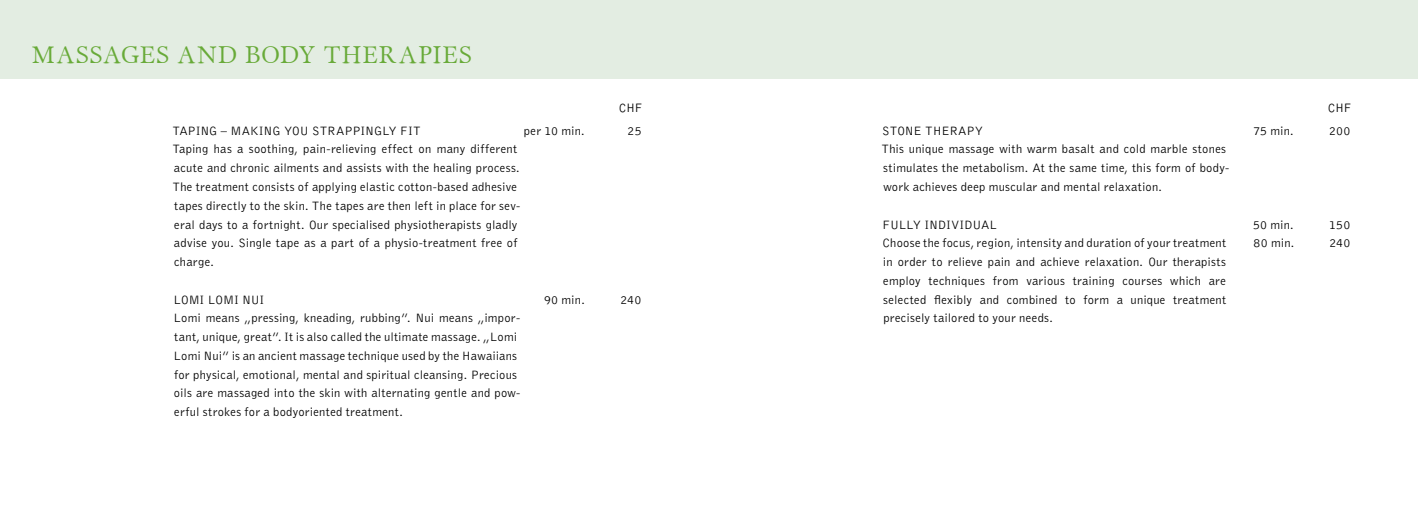
<style>
.page{position:relative;width:1418px;height:525px;background:#fff}
.page>*{position:absolute;margin:0;border:0;box-sizing:border-box;transform-origin:0 0}
.t1{font:25px "Miramar";letter-spacing:.05em;color:#68aa38}
.t2{font:300 12.5px/18.8px "Bell Gothic Std";letter-spacing:.02em;color:#000}
.t3{font:300 12.5px "Bell Gothic Std";letter-spacing:-.01em;color:#000}
.t4{font:300 12.5px "Bell Gothic Std";letter-spacing:-.015em;color:#000}
.t5{font:300 12.5px "Bell Gothic";letter-spacing:-.02em;color:#000}
</style>
<div class="page">
<div style="left:0;top:0;width:1417px;height:78px;background:#e3ede2"></div>
<h1 class="t1" style="left:32px;top:41px;width:441px">MASSAGES AND BODY THERAPIES</h1>
<p class="t5" style="left:619px;top:101px;width:25px">CHF</p>
<p class="t5" style="left:1327px;top:101px;width:25px">CHF</p>
<p class="t3" style="left:882px;top:124px;width:102px">STONE THERAPY</p>
<p class="t2" style="left:1253px;top:121px;width:42px">75 min.</p>
<p class="t2" style="left:1329px;top:121px;width:23px">200</p>
<p class="t2" style="left:881px;top:140px;width:349px">This unique massage with warm basalt and cold marble stones stimulates the metabolism. At the same time, this form of body&shy;work achieves deep muscular and mental relaxation.</p>
<p class="t4" style="left:882px;top:217px;width:116px">FULLY INDIVIDUAL</p>
<p class="t2" style="left:1252px;top:215px;width:42px">50 min.</p>
<p class="t2" style="left:1329px;top:215px;width:23px">150</p>
<p class="t2" style="left:882px;top:234px;width:345px;text-align:justify">Choose the focus, region, intensity and duration of your treatment in order to relieve pain and achieve relaxation. Our therapists employ techniques from various training courses which are selected flexibly and combined to form a unique treatment precisely tailored to your needs.</p>
<p class="t3" style="left:172px;top:124px;width:250px">TAPING – MAKING YOU STRAPPINGLY FIT</p>
<p class="t2" style="left:524px;top:121px;width:62px">per 10 min.</p>
<p class="t2" style="left:627px;top:121px;width:16px">25</p>
<p class="t2" style="left:172px;top:140px;width:349px">Taping has a soothing, pain-relieving effect on many different acute and chronic ailments and assists with the healing process.<br>The treatment consists of applying elastic cotton-based adhesive tapes directly to the skin. The tapes are then left in place for sev&shy;eral days to a fortnight. Our specialised physiotherapists gladly advise you. Single tape as a part of a physio-treatment free of charge.</p>
<p class="t3" style="left:173px;top:292px;width:92px">LOMI LOMI NUI</p>
<p class="t2" style="left:544px;top:290px;width:42px">90 min.</p>
<p class="t2" style="left:620px;top:290px;width:22px">240</p>
<p class="t2" style="left:173px;top:309px;width:348px">Lomi means „pressing, kneading, rubbing”. Nui means „impor&shy;tant, unique, great”. It is also called the ultimate massage. „Lomi Lomi Nui” is an ancient massage technique used by the Hawaiians for physical, emotional, mental and spiritual cleansing. Precious oils are massaged into the skin with alternating gentle and pow&shy;erful strokes for a bodyoriented treatment.</p>
<p class="t2" style="left:1253px;top:234px;width:42px">80 min.</p>
<p class="t2" style="left:1329px;top:234px;width:22px">240</p>
</div>
